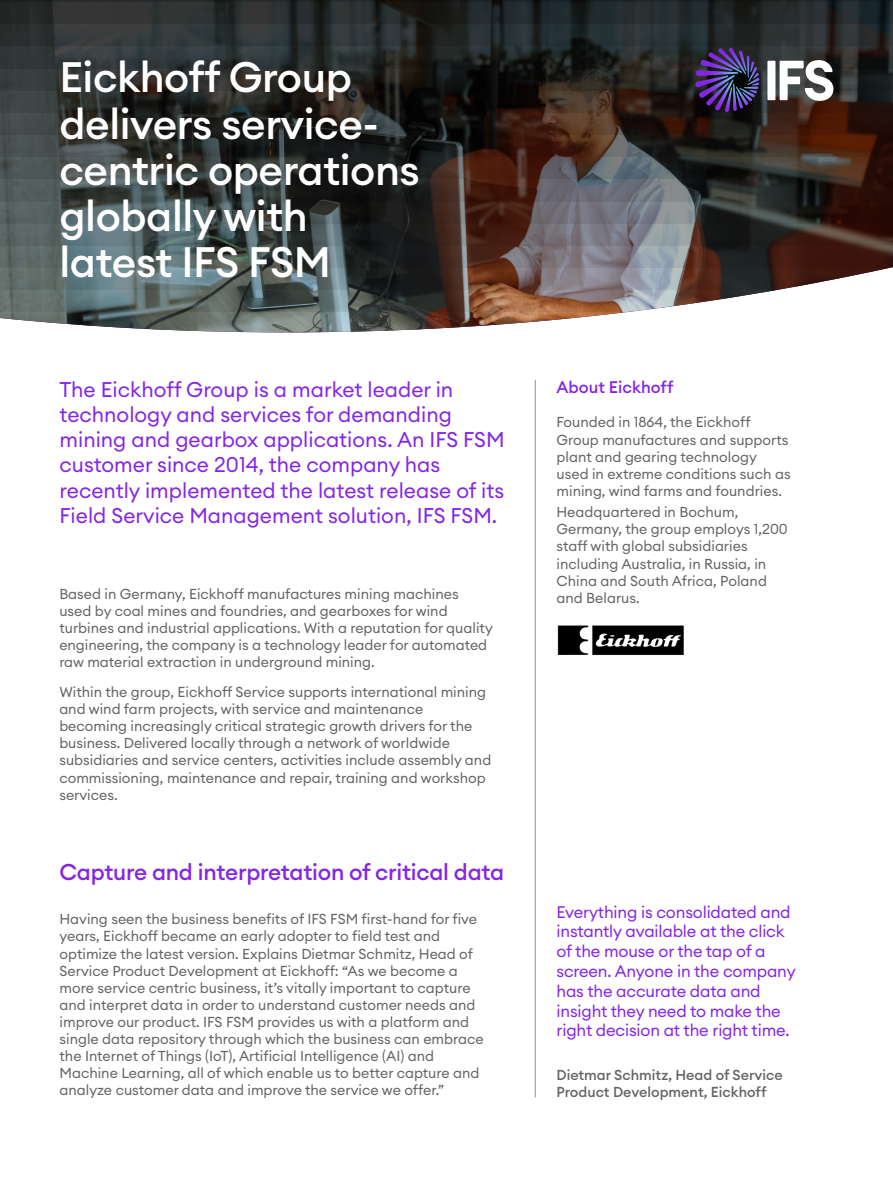
<style>
.page{position:relative;width:893px;height:1191px;background:#fff}
.page>*{position:absolute;margin:0;border:0;box-sizing:border-box;transform-origin:0 0}
.t1{font:500 42px/46.2px "Euclid Circular A";letter-spacing:-.01em;color:#fff}
.t2{font:500 22.5px "Euclid Circular A";letter-spacing:-.01em;color:#8526e3}
.t3{font:21px/25.2px "Euclid Circular A";color:#8526e3}
.t4{font:16.5px/19.8px "Euclid Circular A";letter-spacing:-.01em;color:#8526e3}
.t5{font:500 16.5px "Euclid Circular A";color:#8526e3}
.t6{font:14.25px/17.1px "Euclid Circular A";color:#656565}
.t7{font:500 14.25px/17.1px "Euclid Circular A";color:#656565}
</style>
<div class="page">
<svg style="left:0;top:0;width:893px;height:332px;background:#454442"></svg>
<svg style="left:767px;top:60px;width:66px;height:41px"></svg>
<img style="left:695px;top:48px;width:65px;height:63px">
<hr style="left:535px;top:380px;width:1px;height:717px;background:#919191">
<img style="left:557px;top:625px;width:127px;height:30px">
<h1 class="t1" style="left:60px;top:54px;width:362px">Eickhoff Group delivers service&shy;centric operations globally with latest IFS FSM</h1>
<h3 class="t3" style="left:60px;top:376px;width:395px">The Eickhoff Group is a market leader in</h3>
<p class="t5" style="left:556px;top:377px;width:118px">About Eickhoff</p>
<h3 class="t3" style="left:60px;top:402px;width:447px">technology and services for demanding mining and gearbox applications. An IFS FSM customer since 2014, the company has recently implemented the latest release of its Field Service Management solution, IFS FSM.</h3>
<p class="t6" style="left:556px;top:414px;width:236px">Founded in 1864, the Eickhoff<br>Group manufactures and supports plant and gearing technology used in extreme conditions such as mining, wind farms and foundries.</p>
<p class="t6" style="left:556px;top:503px;width:233px">Headquartered in Bochum,<br>Germany, the group employs 1,200 staff with global subsidiaries including Australia, in Russia, in<br>China and South Africa, Poland and Belarus.</p>
<p class="t6" style="left:59px;top:585px;width:435px">Based in Germany, Eickhoff manufactures mining machines used by coal mines and foundries, and gearboxes for wind turbines and industrial applications. With a reputation for quality engineering, the company is a technology leader for automated raw material extraction in underground mining.</p>
<p class="t6" style="left:59px;top:683px;width:433px">Within the group, Eickhoff Service supports international mining and wind farm projects, with service and maintenance becoming increasingly critical strategic growth drivers for the business. Delivered locally through a network of worldwide subsidiaries and service centers, activities include assembly and commissioning, maintenance and repair, training and workshop services.</p>
<h2 class="t2" style="left:60px;top:858px;width:446px">Capture and interpretation of critical data</h2>
<p class="t6" style="left:60px;top:910px;width:426px">Having seen the business benefits of IFS FSM first-hand for five years, Eickhoff became an early adopter to field test and optimize the latest version. Explains Dietmar Schmitz, Head of Service Product Development at Eickhoff: “As we become a more service centric business, it’s vitally important to capture and interpret data in order to understand customer needs and improve our product. IFS FSM provides us with a platform and single data repository through which the business can embrace the Internet of Things (IoT), Artificial Intelligence (AI) and Machine Learning, all of which enable us to better capture and analyze customer data and improve the service we offer.”</p>
<p class="t4" style="left:556px;top:901px;width:241px">Everything is consolidated and instantly available at the click of the mouse or the tap of a screen. Anyone in the company has the accurate data and insight they need to make the right decision at the right time.</p>
<p class="t7" style="left:556px;top:1066px;width:228px">Dietmar Schmitz, Head of Service<br>Product Development, Eickhoff</p>
</div>
